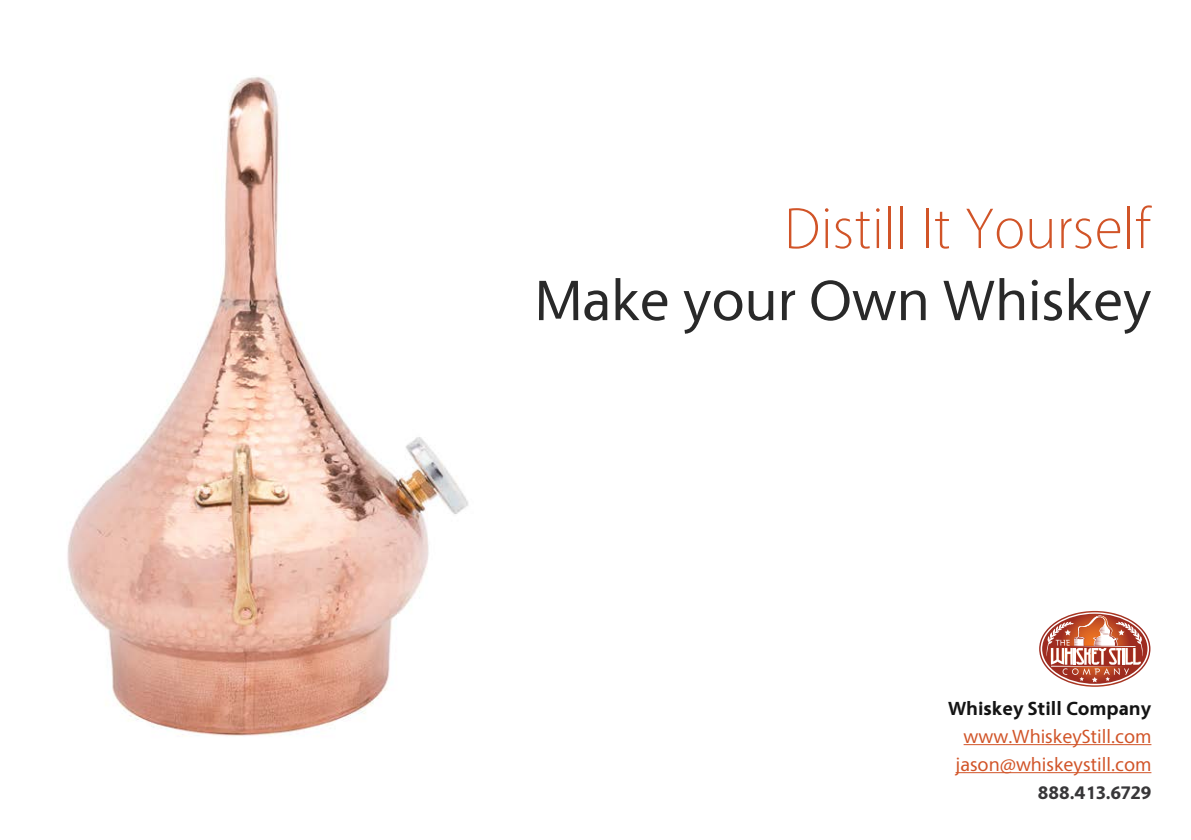
<style>
.page{position:relative;width:1191px;height:840px;background:#fff}
.page>*{position:absolute;margin:0;border:0;box-sizing:border-box;transform-origin:0 0}
.t1{font:60px "Vegur";color:#292929}
.t2{font:200 60px "Vegur";color:#d15428}
.t3{font:20px/28px "Vegur";color:#d15428;text-align:center}
.t4{font:700 20px "Vegur";color:#141414}
.t5{font:700 20px "Vegur";color:#383739}
</style>
<div class="page">
<img style="left:67px;top:77px;width:402px;height:659px">
<hr style="left:963px;top:743px;width:188px;height:1px;background:#d15428">
<hr style="left:955px;top:771px;width:196px;height:1px;background:#d15428">
<svg style="left:1039px;top:610px;width:111px;height:76px"></svg>
<h1 class="t2" style="left:784px;top:203px;width:369px">Distill It Yourself</h1>
<h1 class="t1" style="left:535px;top:275px;width:618px">Make your Own Whiskey</h1>
<p class="t4" style="left:948px;top:699px;width:205px">Whiskey Still Company</p>
<p class="t3" style="left:955px;top:723px;width:197px">www.WhiskeyStill.com jason@whiskeystill.com</p>
<p class="t5" style="left:1037px;top:783px;width:115px">888.413.6729</p>
</div>
